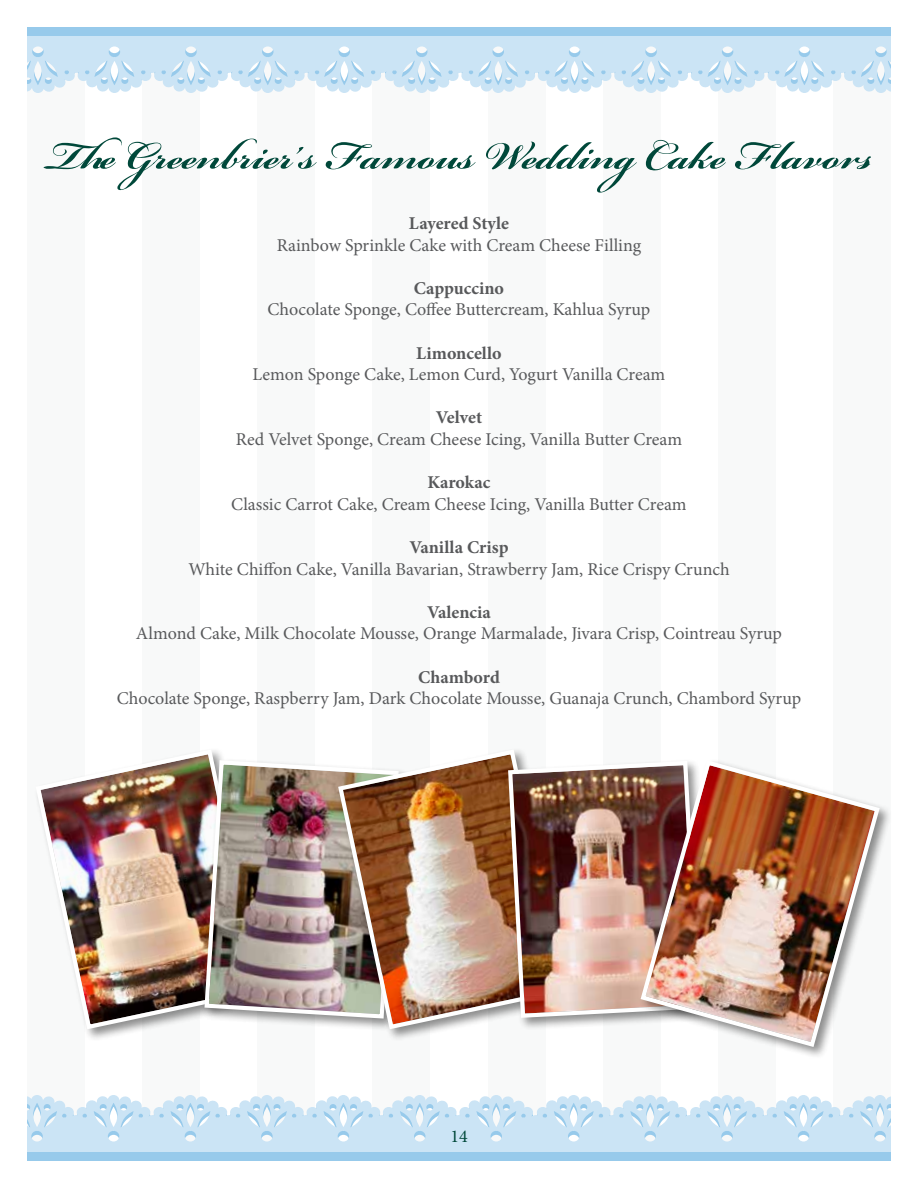
<style>
.page{position:relative;width:918px;height:1188px;background:#fff}
.page>*{position:absolute;margin:0;border:0;box-sizing:border-box;transform-origin:0 0}
.t1{font:700 60px "Bickham Script Pro";color:#00483a;scale:.96 1}
.t2{font:18px "Minion Pro";color:#58595b}
.t3{font:700 18px "Minion Pro";letter-spacing:-.01em;color:#58595b}
.t4{font:18px "Minion Pro";color:#00483a}
</style>
<div class="page">
<div style="left:27px;top:27px;width:58px;height:1134px;background:#f8f9f9"></div>
<div style="left:142px;top:27px;width:58px;height:1134px;background:#f8f9f9"></div>
<div style="left:257px;top:27px;width:58px;height:1134px;background:#f8f9f9"></div>
<div style="left:373px;top:27px;width:57px;height:1134px;background:#f8f9f9"></div>
<div style="left:488px;top:27px;width:57px;height:1134px;background:#f8f9f9"></div>
<div style="left:603px;top:27px;width:58px;height:1134px;background:#f8f9f9"></div>
<div style="left:718px;top:27px;width:58px;height:1134px;background:#f8f9f9"></div>
<div style="left:833px;top:27px;width:58px;height:1134px;background:#f8f9f9"></div>
<svg style="left:27px;top:36px;width:864px;height:57px;fill:#cbe4f5"></svg>
<div style="left:27px;top:27px;width:864px;height:9px;background:#97caeb"></div>
<svg style="left:27px;top:1095px;width:864px;height:57px;fill:#cbe4f5"></svg>
<div style="left:27px;top:1152px;width:864px;height:9px;background:#97caeb"></div>
<div style="left:33px;top:747px;width:242px;height:295px;background:#f8f9f9"></div>
<img style="left:37px;top:751px;width:184px;height:281px">
<div style="left:202px;top:758px;width:210px;height:274px;background:#000;opacity:.45"></div>
<img style="left:202px;top:758px;width:134px;height:263px">
<div style="left:336px;top:747px;width:242px;height:295px;background:#000;opacity:.45"></div>
<img style="left:336px;top:747px;width:232px;height:285px">
<div style="left:506px;top:759px;width:207px;height:272px;background:#000;opacity:.45"></div>
<img style="left:506px;top:759px;width:132px;height:261px">
<div style="left:638px;top:758px;width:254px;height:302px;background:#f8f9f9"></div>
<img style="left:638px;top:762px;width:244px;height:288px">
<h1 class="t1" style="left:47px;top:112px;width:861px">The Greenbrier’s Famous Wedding Cake Flavors</h1>
<p class="t3" style="left:409px;top:211px;width:102px">Layered Style</p>
<p class="t2" style="left:277px;top:233px;width:366px">Rainbow Sprinkle Cake with Cream Cheese Filling</p>
<p class="t3" style="left:414px;top:275px;width:92px">Cappuccino</p>
<p class="t2" style="left:268px;top:298px;width:384px">Chocolate Sponge, Coffee Buttercream, Kahlua Syrup</p>
<p class="t3" style="left:416px;top:340px;width:87px">Limoncello</p>
<p class="t2" style="left:253px;top:362px;width:414px">Lemon Sponge Cake, Lemon Curd, Yogurt Vanilla Cream</p>
<p class="t3" style="left:436px;top:405px;width:48px">Velvet</p>
<p class="t2" style="left:236px;top:427px;width:448px">Red Velvet Sponge, Cream Cheese Icing, Vanilla Butter Cream</p>
<p class="t3" style="left:428px;top:470px;width:64px">Karokac</p>
<p class="t2" style="left:231px;top:492px;width:457px">Classic Carrot Cake, Cream Cheese Icing, Vanilla Butter Cream</p>
<p class="t3" style="left:409px;top:535px;width:101px">Vanilla Crisp</p>
<p class="t2" style="left:188px;top:557px;width:543px">White Chiffon Cake, Vanilla Bavarian, Strawberry Jam, Rice Crispy Crunch</p>
<p class="t3" style="left:427px;top:599px;width:65px">Valencia</p>
<p class="t2" style="left:136px;top:622px;width:647px">Almond Cake, Milk Chocolate Mousse, Orange Marmalade, Jivara Crisp, Cointreau Syrup</p>
<p class="t3" style="left:418px;top:664px;width:83px">Chambord</p>
<p class="t2" style="left:117px;top:686px;width:686px">Chocolate Sponge, Raspberry Jam, Dark Chocolate Mousse, Guanaja Crunch, Chambord Syrup</p>
<p class="t4" style="left:450px;top:1124px;width:19px">14</p>
</div>
